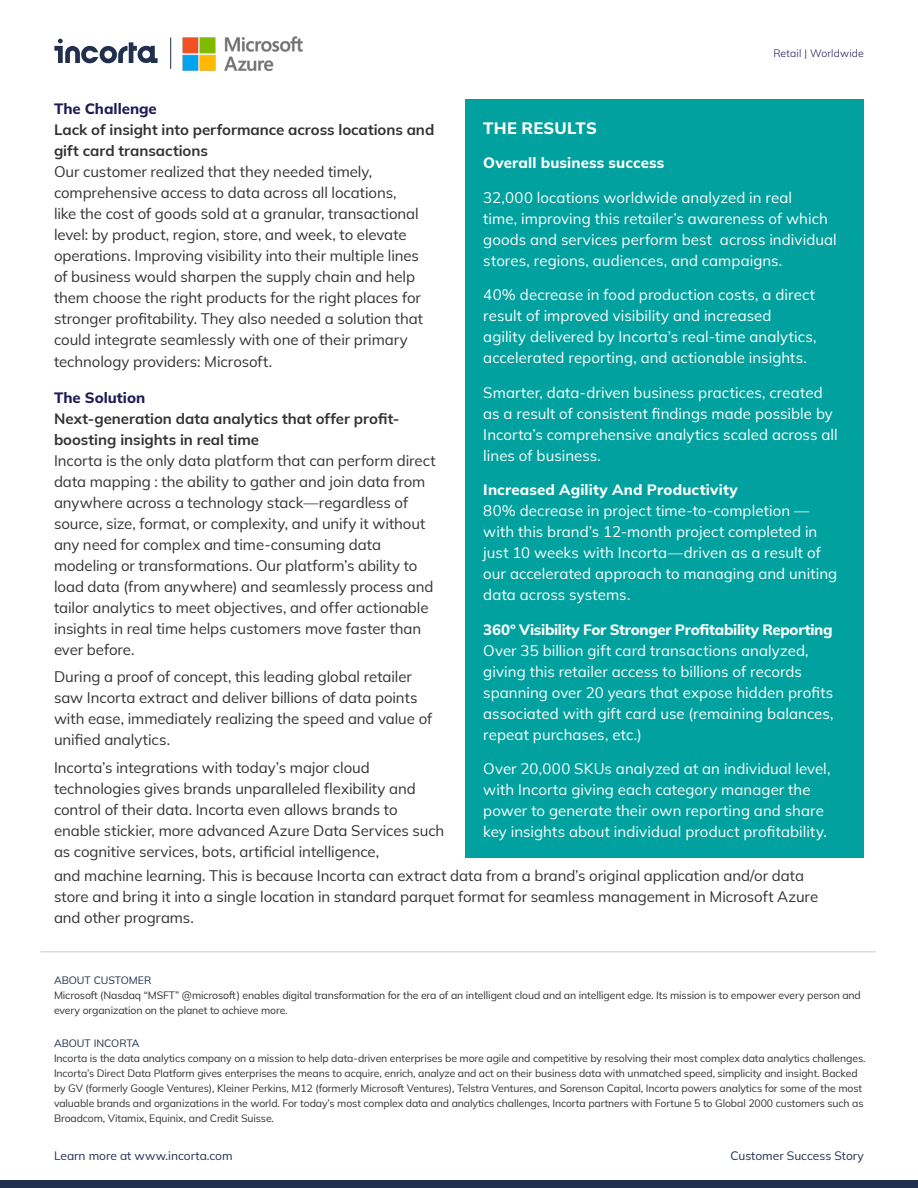
<style>
.page{position:relative;width:918px;height:1188px;background:#fff}
.page>*{position:absolute;margin:0;border:0;box-sizing:border-box;transform-origin:0 0}
.t1{font:800 16.5px "Mulish";letter-spacing:.015em;color:#fff}
.t2{font:15px/21px "Mulish";letter-spacing:-.005em;color:#323232}
.t3{font:15px/21px "Mulish";letter-spacing:.005em;color:#fff}
.t4{font:700 15px/21px "Mulish";color:#323232}
.t5{font:800 15px "Mulish";color:#201c55}
.t6{font:800 15px "Mulish";letter-spacing:.01em;color:#fff}
.t7{font:12px "Mulish";color:#21314d}
.t8{font:10.5px/15px "Mulish";letter-spacing:-.01em;color:#323232}
.t9{font:10.5px "Mulish";color:#21314d}
.t10{font:300 10.5px "Mulish";letter-spacing:.015em;color:#201c55}
.s1{font-weight:800}
</style>
<div class="page">
<div style="left:0;top:1180px;width:918px;height:8px;background:#21314d"></div>
<hr style="left:40px;top:951px;width:836px;height:1px;background:#c8c8c8">
<div style="left:466px;top:99px;width:398px;height:759px;background:#00a19e"></div>
<svg style="left:54px;top:39px;width:97px;height:24px"></svg>
<img style="left:151px;top:36px;width:152px;height:35px">
<p class="t10" style="left:773px;top:46px;width:92px">Retail | Worldwide</p>
<p class="t5" style="left:54px;top:98px;width:104px">The Challenge</p>
<p class="t4" style="left:54px;top:119px;width:382px">Lack of insight into performance across locations and gift card transactions</p>
<p class="t2" style="left:54px;top:161px;width:371px">Our customer realized that they needed timely, comprehensive access to data across all locations,<br>like the cost of goods sold at a granular, transactional level: by product, region, store, and week, to elevate operations. Improving visibility into their multiple lines of business would sharpen the supply chain and help them choose the right products for the right places for stronger profitability. They also needed a solution that could integrate seamlessly with one of their primary technology providers: Microsoft.</p>
<p class="t5" style="left:54px;top:387px;width:93px">The Solution</p>
<p class="t4" style="left:54px;top:407px;width:347px">Next-generation data analytics that offer profit&shy;boosting insights in real time</p>
<p class="t2" style="left:54px;top:449px;width:383px">Incorta is the only data platform that can perform direct data mapping : the ability to gather and join data from anywhere across a technology stack—regardless of source, size, format, or complexity, and unify it without any need for complex and time-consuming data modeling or transformations. Our platform’s ability to load data (from anywhere) and seamlessly process and</p>
<p class="t2" style="left:54px;top:596px;width:376px">tailor analytics to meet objectives, and offer actionable insights in real time helps customers move faster than ever before.</p>
<p class="t2" style="left:54px;top:666px;width:380px">During a proof of concept, this leading global retailer saw Incorta extract and deliver billions of data points with ease, immediately realizing the speed and value of unified analytics.</p>
<p class="t2" style="left:54px;top:757px;width:392px">Incorta’s integrations with today’s major cloud technologies gives brands unparalleled flexibility and control of their data. Incorta even allows brands to enable stickier, more advanced Azure Data Services such as cognitive services, bots, artificial intelligence,</p>
<p class="t2" style="left:54px;top:865px;width:766px">and machine learning. This is because Incorta can extract data from a brand’s original application and/or data store and bring it into a single location in standard parquet format for seamless management in Microsoft Azure and other programs.</p>
<p class="t1" style="left:483px;top:116px;width:115px">THE RESULTS</p>
<p class="t6" style="left:483px;top:153px;width:182px">Overall business success</p>
<p class="t3" style="left:483px;top:187px;width:355px">32,000 locations worldwide analyzed in real<br>time, improving this retailer’s awareness of which goods and services perform best across individual stores, regions, audiences, and campaigns.</p>
<p class="t3" style="left:483px;top:284px;width:335px">40% decrease in food production costs, a direct result of improved visibility and increased agility delivered by Incorta’s real-time analytics, accelerated reporting, and actionable insights.</p>
<p class="t3" style="left:483px;top:382px;width:356px">Smarter, data-driven business practices, created as a result of consistent findings made possible by Incorta’s comprehensive analytics scaled across all lines of business.</p>
<p class="t3" style="left:483px;top:479px;width:356px"><span class="s1">Increased Agility And Productivity<br></span>80% decrease in project time-to-completion — with this brand’s 12-month project completed in just 10 weeks with Incorta—driven as a result of our accelerated approach to managing and uniting data across systems.</p>
<p class="t3" style="left:483px;top:619px;width:352px"><span class="s1">360° Visibility For Stronger Profitability Reporting </span>Over 35 billion gift card transactions analyzed, giving this retailer access to billions of records spanning over 20 years that expose hidden profits associated with gift card use (remaining balances, repeat purchases, etc.)</p>
<p class="t3" style="left:483px;top:758px;width:349px">Over 20,000 SKUs analyzed at an individual level, with Incorta giving each category manager the power to generate their own reporting and share key insights about individual product profitability.</p>
<p class="t9" style="left:54px;top:973px;width:99px">ABOUT CUSTOMER</p>
<p class="t8" style="left:54px;top:987px;width:808px">Microsoft (Nasdaq “MSFT” @microsoft) enables digital transformation for the era of an intelligent cloud and an intelligent edge. Its mission is to empower every person and every organization on the planet to achieve more.</p>
<p class="t9" style="left:54px;top:1036px;width:87px">ABOUT INCORTA</p>
<p class="t8" style="left:54px;top:1051px;width:813px">Incorta is the data analytics company on a mission to help data-driven enterprises be more agile and competitive by resolving their most complex data analytics challenges.<br>Incorta’s Direct Data Platform gives enterprises the means to acquire, enrich, analyze and act on their business data with unmatched speed, simplicity and insight. Backed by GV (formerly Google Ventures), Kleiner Perkins, M12 (formerly Microsoft Ventures), Telstra Ventures, and Sorenson Capital, Incorta powers analytics for some of the most valuable brands and organizations in the world. For today’s most complex data and analytics challenges, Incorta partners with Fortune 5 to Global 2000 customers such as Broadcom, Vitamix, Equinix, and Credit Suisse.</p>
<p class="t7" style="left:54px;top:1148px;width:180px">Learn more at www.incorta.com</p>
<p class="t7" style="left:730px;top:1148px;width:135px">Customer Success Story</p>
</div>
